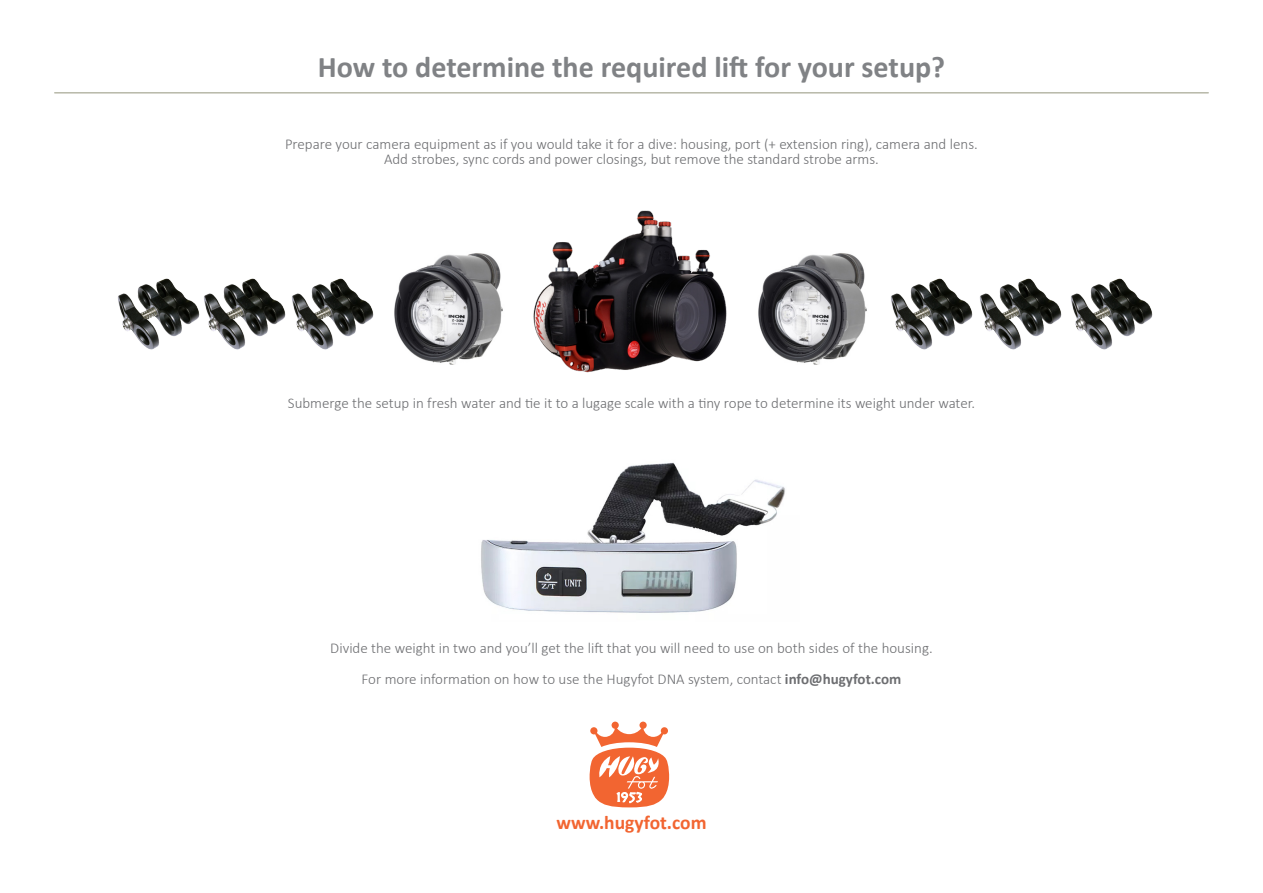
<style>
.page{position:relative;width:1263px;height:893px;background:#fff}
.page>*{position:absolute;margin:0;border:0;box-sizing:border-box;transform-origin:0 0}
.t1{font:700 30.15px "Calibri";color:#808285}
.t2{font:700 19.5px "Calibri";color:#f26531}
.t3{font:300 15px/15.8px "Calibri";color:#6d6e71;text-align:center}
.s1{font-weight:700}
</style>
<div class="page">
<hr style="left:55px;top:92px;width:1153px;height:2px;background:#b7b8a8">
<img style="left:481px;top:462px;width:304px;height:151px">
<img style="left:533px;top:210px;width:194px;height:163px">
<img style="left:394px;top:253px;width:109px;height:112px">
<img style="left:758px;top:253px;width:109px;height:112px">
<img style="left:295px;top:278px;width:79px;height:72px">
<img style="left:209px;top:278px;width:86px;height:72px">
<img style="left:118px;top:278px;width:91px;height:72px">
<img style="left:891px;top:278px;width:78px;height:72px">
<img style="left:969px;top:278px;width:91px;height:72px">
<img style="left:1060px;top:278px;width:93px;height:72px">
<svg style="left:589px;top:722px;width:80px;height:85px"></svg>
<h1 class="t1" style="left:318px;top:47px;width:629px">How to determine the required lift for your setup?</h1>
<p class="t3" style="left:285px;top:136px;width:694px">Prepare your camera equipment as if you would take it for a dive: housing, port (+ extension ring), camera and lens.<br>Add strobes, sync cords and power closings, but remove the standard strobe arms.</p>
<p class="t3" style="left:288px;top:395px;width:689px">Submerge the setup in fresh water and tie it to a lugage scale with a tiny rope to determine its weight under water.</p>
<p class="t3" style="left:330px;top:632px;width:604px;line-height:31.5px">Divide the weight in two and you’ll get the lift that you will need to use on both sides of the housing.<br>For more information on how to use the Hugyfot DNA system, contact <span class="s1">info@hugyfot.com</span></p>
<h2 class="t2" style="left:556px;top:810px;width:152px">www.hugyfot.com</h2>
</div>
